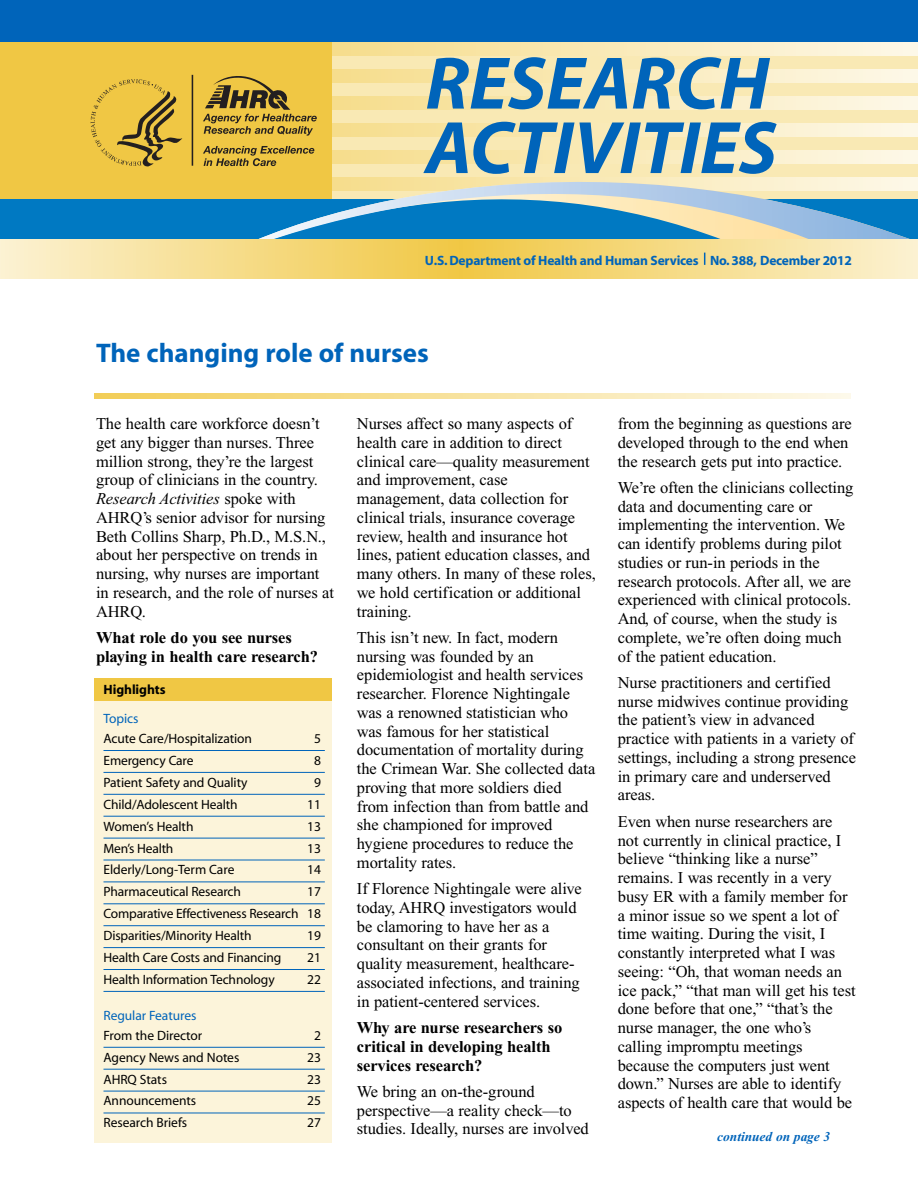
<style>
.page{position:relative;width:918px;height:1188px;background:#fff}
.page>*{position:absolute;margin:0;border:0;box-sizing:border-box;transform-origin:0 0}
.t1{font:italic 700 75px/64.5px "Myriad";color:#0064ba}
.t2{font:700 27px "Myriad";color:#0064ba}
.t3{font:16.5px/18.8px "Times New Roman";letter-spacing:-.005em;color:#000}
.t4{font:700 16.5px/18.9px "Times New Roman";letter-spacing:-.005em;color:#000}
.t5{font:13.5px/21.9px "Myriad";letter-spacing:-.01em;color:#000;text-align:justify}
.t6{font:700 13.5px "Myriad";letter-spacing:-.015em;color:#0064ba}
.t7{font:13.5px "Myriad";letter-spacing:-.005em;color:#0064ba}
.t8{font:italic 700 13.5px "Times New Roman";color:#0064ba}
.t9{font:700 13.5px "Myriad";letter-spacing:-.005em;color:#000}
.s1{font-style:italic}
</style>
<div class="page">
<div style="left:0;top:0;width:918px;height:44px;background:#0064ba"></div>
<svg style="left:0;top:239px;width:918px;height:39px;background:#f6dc8b"></svg>
<div style="left:1px;top:42px;width:917px;height:189px;background:#f9e9b4"></div>
<svg style="left:332px;top:42px;width:586px;height:14px"></svg>
<svg style="left:332px;top:69px;width:586px;height:13px"></svg>
<svg style="left:332px;top:96px;width:586px;height:14px"></svg>
<svg style="left:332px;top:123px;width:586px;height:13px"></svg>
<svg style="left:332px;top:150px;width:586px;height:14px"></svg>
<svg style="left:332px;top:177px;width:586px;height:5px"></svg>
<div style="left:0;top:42px;width:332px;height:189px;background:#f0c744"></div>
<svg style="left:203px;top:146px;width:111px;height:20px"></svg>
<hr style="left:192px;top:75px;width:1px;height:91px;background:#231f20">
<svg style="left:91px;top:79px;width:92px;height:87px"></svg>
<svg style="left:203px;top:76px;width:114px;height:60px"></svg>
<svg style="left:704px;top:253px;width:1px;height:12px"></svg>
<div style="left:0;top:199px;width:918px;height:40px;background:#0079c2"></div>
<svg style="left:258px;top:182px;width:660px;height:57px"></svg>
<svg style="left:94px;top:394px;width:757px;height:4px;background:#f7e2a0"></svg>
<div style="left:94px;top:678px;width:238px;height:25px;background:#f0c744"></div>
<div style="left:94px;top:702px;width:238px;height:441px;background:#fcf4da"></div>
<hr style="left:104px;top:750px;width:221px;height:1px;background:#0064ba">
<hr style="left:104px;top:772px;width:221px;height:1px;background:#0064ba">
<hr style="left:104px;top:794px;width:221px;height:1px;background:#0064ba">
<hr style="left:104px;top:816px;width:221px;height:1px;background:#0064ba">
<hr style="left:104px;top:838px;width:221px;height:1px;background:#0064ba">
<hr style="left:104px;top:860px;width:221px;height:1px;background:#0064ba">
<hr style="left:104px;top:882px;width:221px;height:1px;background:#0064ba">
<hr style="left:104px;top:904px;width:221px;height:1px;background:#0064ba">
<hr style="left:104px;top:925px;width:221px;height:1px;background:#0064ba">
<hr style="left:104px;top:947px;width:221px;height:1px;background:#0064ba">
<hr style="left:104px;top:969px;width:221px;height:1px;background:#0064ba">
<hr style="left:104px;top:991px;width:221px;height:1px;background:#0064ba">
<hr style="left:104px;top:1047px;width:221px;height:1px;background:#0064ba">
<hr style="left:104px;top:1069px;width:221px;height:1px;background:#0064ba">
<hr style="left:104px;top:1091px;width:221px;height:1px;background:#0064ba">
<hr style="left:104px;top:1113px;width:221px;height:1px;background:#0064ba">
<h1 class="t1" style="left:425px;top:59px;width:353px">RESEARCH<br>ACTIVITIES</h1>
<p class="t6" style="left:425px;top:255px;width:429px">U.S.Department of Health and Human Services No.388, December 2012</p>
<h2 class="t2" style="left:96px;top:342px;width:334px">The changing role of nurses</h2>
<p class="t3" style="left:96px;top:416px;width:240px">The health care workforce doesn’t get any bigger than nurses. Three million strong, they’re the largest group of clinicians in the country.<br><span class="s1">Research Activities</span> spoke with<br>AHRQ’s senior advisor for nursing<br>Beth Collins Sharp, Ph.D., M.S.N., about her perspective on trends in nursing, why nurses are important in research, and the role of nurses at<br>AHRQ.</p>
<p class="t4" style="left:96px;top:629px;width:224px">What role do you see nurses playing in health care research?</p>
<p class="t9" style="left:104px;top:684px;width:64px">Highlights</p>
<p class="t7" style="left:104px;top:714px;width:37px">Topics</p>
<p class="t5" style="left:104px;top:729px;width:150px">Acute Care/Hospitalization</p>
<p class="t5" style="left:314px;top:729px;width:8px">5</p>
<p class="t5" style="left:104px;top:751px;width:92px">Emergency Care</p>
<p class="t5" style="left:314px;top:751px;width:8px">8</p>
<p class="t5" style="left:104px;top:772px;width:146px">Patient Safety and Quality</p>
<p class="t5" style="left:314px;top:772px;width:8px">9</p>
<p class="t5" style="left:104px;top:794px;width:136px">Child/Adolescent Health</p>
<p class="t5" style="left:307px;top:794px;width:15px">11</p>
<p class="t5" style="left:104px;top:816px;width:92px">Women’s Health</p>
<p class="t5" style="left:307px;top:816px;width:15px">13</p>
<p class="t5" style="left:104px;top:838px;width:71px">Men’s Health</p>
<p class="t5" style="left:307px;top:838px;width:15px">13</p>
<p class="t5" style="left:104px;top:860px;width:132px">Elderly/Long-Term Care</p>
<p class="t5" style="left:307px;top:860px;width:15px">14</p>
<p class="t5" style="left:104px;top:882px;width:139px">Pharmaceutical Research</p>
<p class="t5" style="left:104px;top:882px;width:219px;text-indent:204px">17<br>Comparative Effectiveness Research 18<br>Disparities/Minority Health</p>
<p class="t5" style="left:307px;top:926px;width:15px">19</p>
<p class="t5" style="left:104px;top:948px;width:179px">Health Care Costs and Financing</p>
<p class="t5" style="left:307px;top:948px;width:15px">21</p>
<p class="t5" style="left:104px;top:970px;width:173px">Health Information Technology</p>
<p class="t5" style="left:307px;top:970px;width:15px">22</p>
<p class="t7" style="left:104px;top:1010px;width:94px">Regular Features</p>
<p class="t5" style="left:104px;top:1025px;width:100px">From the Director</p>
<p class="t5" style="left:314px;top:1025px;width:8px">2</p>
<p class="t5" style="left:104px;top:1047px;width:137px">Agency News and Notes</p>
<p class="t5" style="left:307px;top:1047px;width:15px">23</p>
<p class="t5" style="left:104px;top:1069px;width:65px">AHRQ Stats</p>
<p class="t5" style="left:307px;top:1069px;width:15px">23</p>
<p class="t5" style="left:104px;top:1091px;width:94px">Announcements</p>
<p class="t5" style="left:307px;top:1091px;width:15px">25</p>
<p class="t5" style="left:104px;top:1113px;width:85px">Research Briefs</p>
<p class="t5" style="left:307px;top:1113px;width:15px">27</p>
<p class="t3" style="left:357px;top:416px;width:240px">Nurses affect so many aspects of health care in addition to direct clinical care—quality measurement and improvement, case management, data collection for clinical trials, insurance coverage review, health and insurance hot lines, patient education classes, and many others. In many of these roles, we hold certification or additional training.</p>
<p class="t3" style="left:357px;top:630px;width:240px">This isn’t new. In fact, modern nursing was founded by an epidemiologist and health services researcher. Florence Nightingale was a renowned statistician who was famous for her statistical documentation of mortality during the Crimean War. She collected data proving that more soldiers died from infection than from battle and she championed for improved hygiene procedures to reduce the mortality rates.</p>
<p class="t3" style="left:357px;top:881px;width:226px">If Florence Nightingale were alive today, AHRQ investigators would be clamoring to have her as a consultant on their grants for quality measurement, healthcare&shy;associated infections, and training in patient-centered services.</p>
<p class="t4" style="left:357px;top:1020px;width:207px">Why are nurse researchers so critical in developing health services research?</p>
<p class="t3" style="left:357px;top:1084px;width:234px">We bring an on-the-ground perspective—a reality check—to studies. Ideally, nurses are involved</p>
<p class="t3" style="left:618px;top:416px;width:236px">from the beginning as questions are developed through to the end when the research gets put into practice.</p>
<p class="t3" style="left:618px;top:480px;width:237px">We’re often the clinicians collecting data and documenting care or implementing the intervention. We can identify problems during pilot studies or run-in periods in the research protocols. After all, we are experienced with clinical protocols.<br>And, of course, when the study is complete, we’re often doing much of the patient education.</p>
<p class="t3" style="left:618px;top:675px;width:240px">Nurse practitioners and certified nurse midwives continue providing the patient’s view in advanced practice with patients in a variety of settings, including a strong presence in primary care and underserved areas.</p>
<p class="t3" style="left:618px;top:813px;width:239px">Even when nurse researchers are not currently in clinical practice, I believe “thinking like a nurse” remains. I was recently in a very busy ER with a family member for a minor issue so we spent a lot of time waiting. During the visit, I constantly interpreted what I was seeing: “Oh, that woman needs an ice pack,” “that man will get his test done before that one,” “that’s the nurse manager, the one who’s calling impromptu meetings because the computers just went down.” Nurses are able to identify aspects of health care that would be</p>
<p class="t8" style="left:717px;top:1132px;width:115px">continued on page 3</p>
</div>
